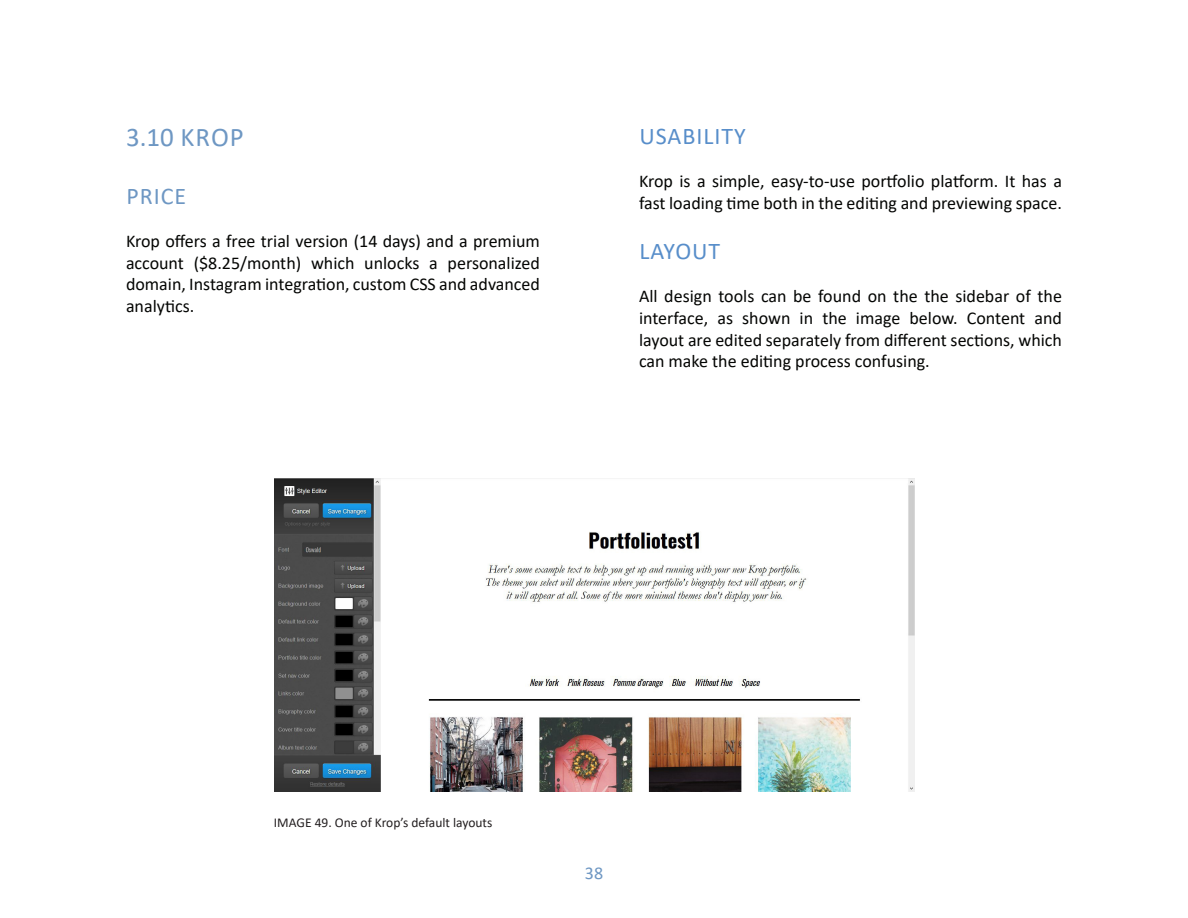
<style>
.page{position:relative;width:1188px;height:918px;background:#fff}
.page>*{position:absolute;margin:0;border:0;box-sizing:border-box;transform-origin:0 0}
.miniotsikot{font:27px "Calibri";letter-spacing:.035em;color:#6e97c3}
.MINIALAOTSIKOT{font:24px "Calibri";letter-spacing:.04em;color:#588eca}
.MINIALAOTSIKOT-2{font:24px "Calibri";letter-spacing:.04em;color:#6e97c3}
.text{font:18px/21.6px "Calibri";color:#040503;text-align:justify}
.t1{font:18px "Calibri";color:#6e97c3}
.kuvalinkit{font:13.5px "Calibri";color:#231f20}
</style>
<div class="page">
<img style="left:275px;top:479px;width:639px;height:313px">
<p class="miniotsikot" style="left:126px;top:119px;width:119px">3.10 KROP</p>
<p class="MINIALAOTSIKOT-2" style="left:126px;top:179px;width:61px">PRICE</p>
<p class="text" style="left:126px;top:230px;width:416px">Krop offers a free trial version (14 days) and a premium account ($8.25/month) which unlocks a personalized domain, Instagram integration, custom CSS and advanced analytics.</p>
<p class="MINIALAOTSIKOT" style="left:639px;top:119px;width:108px">USABILITY</p>
<p class="text" style="left:639px;top:170px;width:424px">Krop is a simple, easy-to-use portfolio platform. It has a fast loading time both in the editing and previewing space.</p>
<p class="MINIALAOTSIKOT" style="left:639px;top:235px;width:82px">LAYOUT</p>
<p class="text" style="left:639px;top:285px;width:424px">All design tools can be found on the the sidebar of the interface, as shown in the image below. Content and layout are edited separately from different sections, which can make the editing process confusing.</p>
<p class="kuvalinkit" style="left:274px;top:813px;width:220px">IMAGE 49. One of Krop’s default layouts</p>
<p class="t1" style="left:585px;top:861px;width:20px">38</p>
</div>
